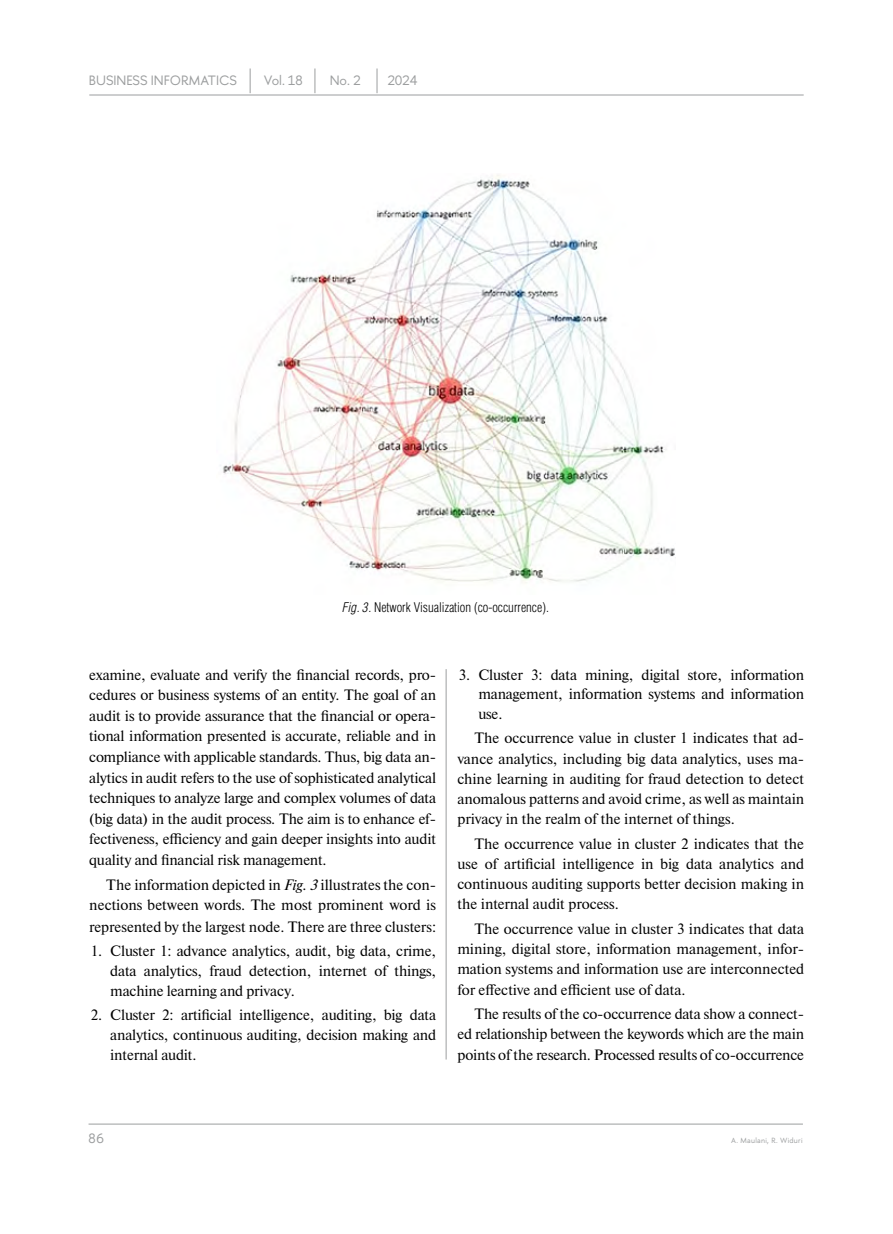
<style>
.page{position:relative;width:893px;height:1234px;background:#fff}
.page>*{position:absolute;margin:0;border:0;box-sizing:border-box;transform-origin:0 0}
.t1{font:15px/20.2px "Newton";letter-spacing:-.01em;color:#000;text-align:justify}
.t2{font:300 13.5px "Helios Cond";color:#000}
.t3{font:13.5px "HSE Sans";color:#9c9e9f}
.t4{font:7.5px "HSE Sans";letter-spacing:.04em;color:#9c9e9f}
.s1{font-style:italic}
</style>
<div class="page">
<hr style="left:89px;top:1123px;width:714px;height:1px;background:#9c9e9f">
<hr style="left:89px;top:95px;width:715px;height:1px;background:#9c9e9f">
<svg style="left:250px;top:68px;width:1px;height:25px"></svg>
<svg style="left:315px;top:68px;width:1px;height:25px"></svg>
<svg style="left:377px;top:68px;width:1px;height:25px"></svg>
<hr style="left:446px;top:669px;width:1px;height:390px;background:#9c9e9f">
<img style="left:220px;top:175px;width:455px;height:408px">
<p class="t3" style="left:89px;top:72px;width:149px">BUSINESS INFORMATICS</p>
<p class="t3" style="left:264px;top:72px;width:40px">Vol. 18</p>
<p class="t3" style="left:330px;top:72px;width:32px">No. 2</p>
<p class="t3" style="left:388px;top:72px;width:31px">2024</p>
<p class="t2" style="left:343px;top:598px;width:208px"><span class="s1">Fig. 3.</span> Network Visualization (co-occurrence).</p>
<p class="t1" style="left:89px;top:663px;width:348px">examine, evaluate and verify the financial records, pro&shy;cedures or business systems of an entity. The goal of an audit is to provide assurance that the financial or opera&shy;tional information presented is accurate, reliable and in compliance with applicable standards. Thus, big data an&shy;alytics in audit refers to the use of sophisticated analytical techniques to analyze large and complex volumes of data (big data) in the audit process. The aim is to enhance ef&shy;fectiveness, efficiency and gain deeper insights into audit quality and financial risk management.</p>
<p class="t1" style="left:89px;top:873px;width:348px;text-align:right">The information depicted in <span class="s1">Fig. 3</span> illustrates the con&shy;nections between words. The most prominent word is</p>
<p class="t1" style="left:89px;top:916px;width:348px">represented by the largest node. There are three clusters:</p>
<p class="t1" style="left:110px;top:940px;width:327px;line-height:19.8px;text-indent:-19px">1. Cluster 1: advance analytics, audit, big data, crime, data analytics, fraud detection, internet of things, machine learning and privacy.</p>
<p class="t1" style="left:110px;top:1004px;width:327px;line-height:19.8px;text-indent:-19px">2. Cluster 2: artificial intelligence, auditing, big data analytics, continuous auditing, decision making and internal audit.</p>
<p class="t1" style="left:478px;top:664px;width:327px;line-height:19.5px;text-indent:-19px">3. Cluster 3: data mining, digital store, information management, information systems and information use.</p>
<p class="t1" style="left:457px;top:727px;width:348px;text-indent:17px">The occurrence value in cluster 1 indicates that ad&shy;vance analytics, including big data analytics, uses ma&shy;chine learning in auditing for fraud detection to detect anomalous patterns and avoid crime, as well as maintain privacy in the realm of the internet of things.</p>
<p class="t1" style="left:457px;top:832px;width:348px;text-indent:17px">The occurrence value in cluster 2 indicates that the use of artificial intelligence in big data analytics and continuous auditing supports better decision making in the internal audit process.</p>
<p class="t1" style="left:457px;top:917px;width:348px;text-indent:17px">The occurrence value in cluster 3 indicates that data mining, digital store, information management, infor&shy;mation systems and information use are interconnected for effective and efficient use of data.</p>
<p class="t1" style="left:457px;top:1003px;width:348px;text-indent:17px">The results of the co-occurrence data show a connect&shy;ed relationship between the keywords which are the main points of the research. Processed results of co-occurrence</p>
<p class="t3" style="left:89px;top:1129px;width:17px">86</p>
<p class="t4" style="left:731px;top:1135px;width:73px">A. Maulani, R. Widuri</p>
</div>
